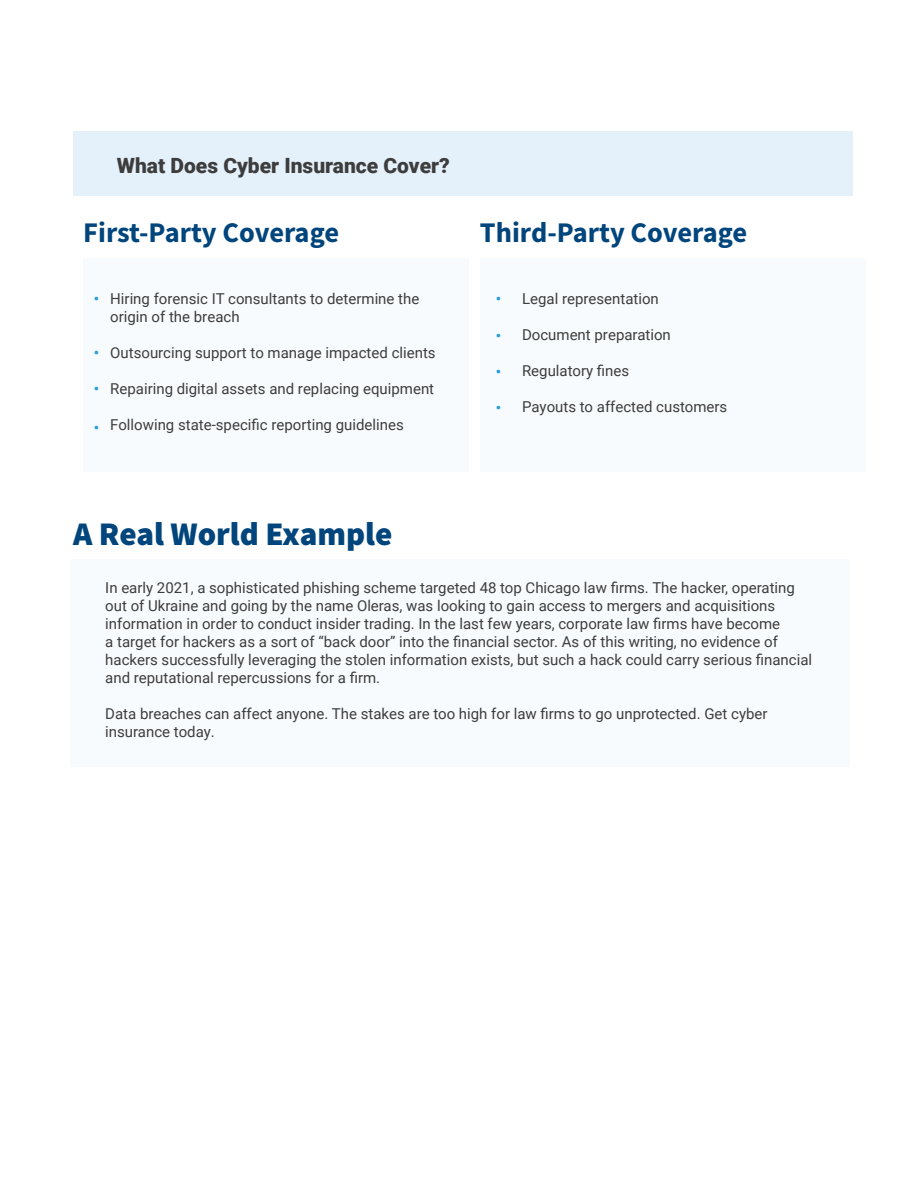
<style>
.page{position:relative;width:918px;height:1188px;background:#fff}
.page>*{position:absolute;margin:0;border:0;box-sizing:border-box;transform-origin:0 0}
.t1{font:900 33px "Source Sans Pro";color:#00457c}
.t2{font:700 28.5px "Source Sans Pro";color:#00457c}
.Body{font:900 21px "Roboto";color:#3d3d3d}
.Body-2{font:15px/18px "Roboto";color:#3d3d3d}
.Body-3{font:700 15px "Roboto";color:#26a0dd}
</style>
<div class="page">
<div style="left:71px;top:559px;width:779px;height:207px;background:#f8fbfd"></div>
<div style="left:83px;top:258px;width:385px;height:214px;background:#f8fbfd"></div>
<div style="left:73px;top:131px;width:779px;height:65px;background:#e4f0fa"></div>
<div style="left:480px;top:258px;width:385px;height:214px;background:#f8fbfd"></div>
<p class="Body" style="left:117px;top:151px;width:334px">What Does Cyber Insurance Cover?</p>
<h1 class="t2" style="left:83px;top:213px;width:257px">First-Party Coverage</h1>
<p class="Body-3" style="left:94px;top:288px;width:7px">•</p>
<p class="Body-3" style="left:94px;top:342px;width:7px">•</p>
<p class="Body-3" style="left:94px;top:378px;width:7px">•</p>
<p class="Body-3" style="left:94px;top:417px;width:7px">•</p>
<p class="Body-2" style="left:110px;top:289px;width:311px">Hiring forensic IT consultants to determine the origin of the breach</p>
<p class="Body-2" style="left:110px;top:343px;width:327px">Outsourcing support to manage impacted clients</p>
<p class="Body-2" style="left:110px;top:379px;width:325px">Repairing digital assets and replacing equipment</p>
<p class="Body-2" style="left:110px;top:415px;width:295px">Following state-specific reporting guidelines</p>
<h1 class="t2" style="left:480px;top:213px;width:269px">Third-Party Coverage</h1>
<p class="Body-3" style="left:496px;top:288px;width:7px">•</p>
<p class="Body-3" style="left:496px;top:326px;width:7px">•</p>
<p class="Body-3" style="left:496px;top:362px;width:7px">•</p>
<p class="Body-3" style="left:496px;top:398px;width:7px">•</p>
<p class="Body-2" style="left:522px;top:289px;width:138px">Legal representation</p>
<p class="Body-2" style="left:522px;top:325px;width:150px">Document preparation</p>
<p class="Body-2" style="left:522px;top:361px;width:109px">Regulatory fines</p>
<p class="Body-2" style="left:522px;top:397px;width:207px">Payouts to affected customers</p>
<h1 class="t1" style="left:73px;top:511px;width:321px">A Real World Example</h1>
<p class="Body-2" style="left:105px;top:579px;width:708px">In early 2021, a sophisticated phishing scheme targeted 48 top Chicago law firms. The hacker, operating out of Ukraine and going by the name Oleras, was looking to gain access to mergers and acquisitions information in order to conduct insider trading. In the last few years, corporate law firms have become<br>a target for hackers as a sort of “back door” into the financial sector. As of this writing, no evidence of hackers successfully leveraging the stolen information exists, but such a hack could carry serious financial and reputational repercussions for a firm.</p>
<p class="Body-2" style="left:105px;top:705px;width:664px">Data breaches can affect anyone. The stakes are too high for law firms to go unprotected. Get cyber insurance today.</p>
</div>
